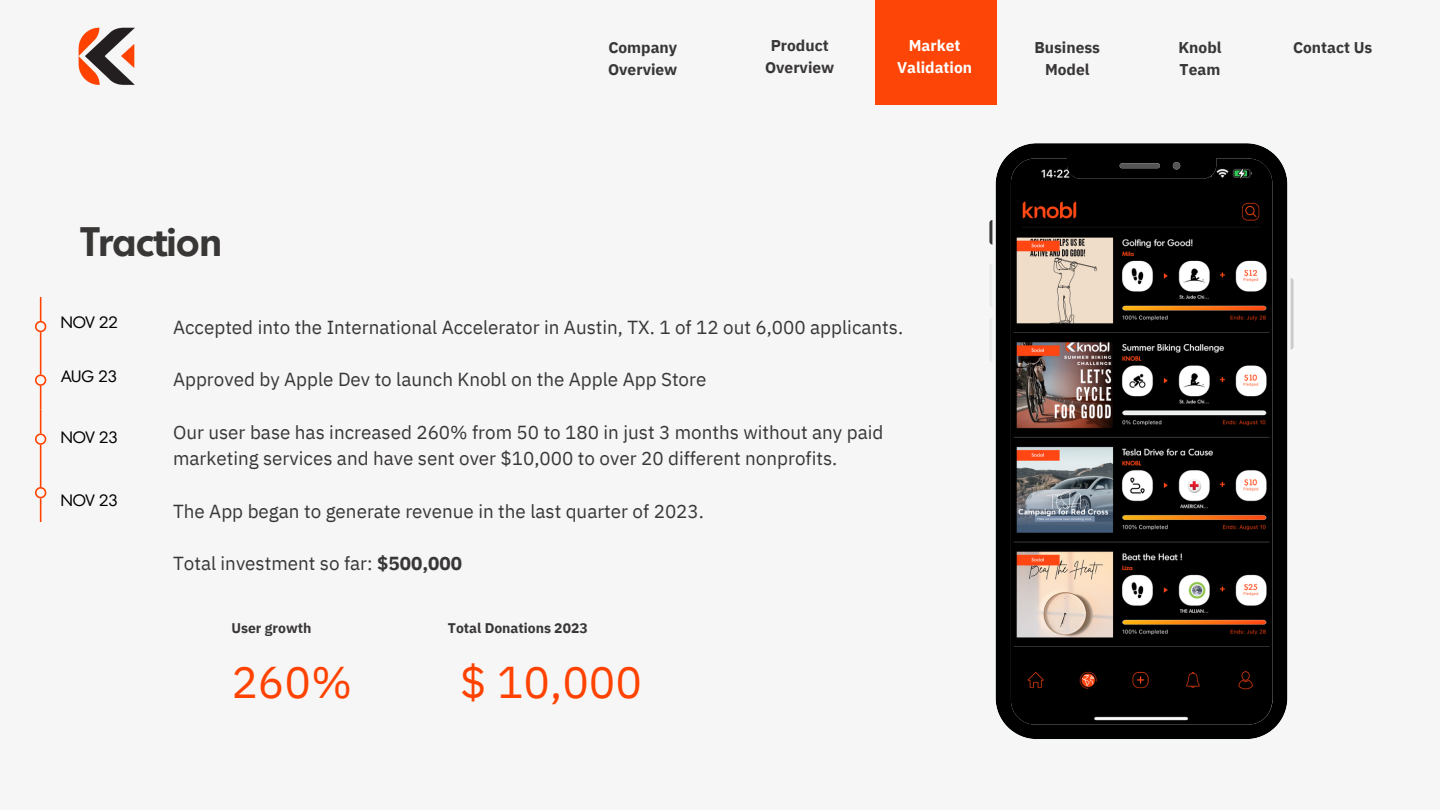
<style>
.page{position:relative;width:1440px;height:810px;background:#f6f6f6}
.page>*{position:absolute;margin:0;border:0;box-sizing:border-box;transform-origin:0 0}
.t1{font:44.4px "IBM Plex Sans";color:#ff4200}
.t2{font:700 40px "Montreal Serial";color:#393636}
.t3{font:18.8px/26.2px "IBM Plex Sans";color:#393636}
.t4{font:16px "Montreal Serial";color:#000}
.t5{font:700 15.6px/21.8px "IBM Plex Sans";color:#393636}
.t6{font:700 15.6px "IBM Plex Sans";color:#fff}
.t7{font:700 14px "IBM Plex Sans";color:#393636}
.s1{font-weight:700}
</style>
<div class="page">
<svg style="left:989px;top:220px;width:4px;height:25px"></svg>
<svg style="left:990px;top:264px;width:2px;height:43px"></svg>
<svg style="left:990px;top:318px;width:2px;height:44px"></svg>
<svg style="left:1290px;top:278px;width:4px;height:72px"></svg>
<svg style="left:995px;top:143px;width:293px;height:596px;background:#3b3431"></svg>
<img style="left:78px;top:27px;width:57px;height:58px">
<div style="left:875px;top:0;width:121px;height:105px;background:#fc4507"></div>
<svg style="left:35px;top:297px;width:11px;height:225px"></svg>
<h4 class="t2" style="left:81px;top:227px;width:142px">Traction</h4>
<p class="t6" style="left:909px;top:35px;width:53px">Market</p>
<p class="t5" style="left:1293px;top:36px;width:81px">Contact Us</p>
<p class="t6" style="left:897px;top:57px;width:77px">Validation</p>
<h3 class="t5" style="left:608px;top:36px;width:71px">Company<br>Overview</h3>
<h3 class="t5" style="left:765px;top:35px;width:71px;text-align:center">Product<br>Overview</h3>
<h3 class="t5" style="left:1034px;top:36px;width:67px;text-align:center">Business<br>Model</h3>
<h2 class="t5" style="left:1178px;top:36px;width:45px">Knobl<br>Team</h2>
<h3 class="t4" style="left:61px;top:317px;width:58px">NOV 22</h3>
<h3 class="t4" style="left:61px;top:370px;width:57px">AUG 23</h3>
<h1 class="t4" style="left:61px;top:431px;width:58px">NOV 23</h1>
<p class="t4" style="left:61px;top:494px;width:58px">NOV 23</p>
<h5 class="t3" style="left:173px;top:314px;width:732px">Accepted into the International Accelerator in Austin, TX. 1 of 12 out 6,000 applicants.</h5>
<h5 class="t3" style="left:173px;top:366px;width:535px">Approved by Apple Dev to launch Knobl on the Apple App Store</h5>
<h5 class="t3" style="left:173px;top:419px;width:712px">Our user base has increased 260% from 50 to 180 in just 3 months without any paid marketing services and have sent over $10,000 to over 20 different nonprofits.</h5>
<h5 class="t3" style="left:173px;top:498px;width:532px">The App began to generate revenue in the last quarter of 2023.</h5>
<h5 class="t3" style="left:173px;top:550px;width:291px">Total investment so far: <span class="s1">$500,000</span></h5>
<h4 class="t7" style="left:231px;top:619px;width:82px">User growth</h4>
<p class="t1" style="left:231px;top:653px;width:123px">260%</p>
<h4 class="t7" style="left:448px;top:619px;width:141px">Total Donations 2023</h4>
<h4 class="t1" style="left:460px;top:653px;width:184px">$ 10,000</h4>
</div>
